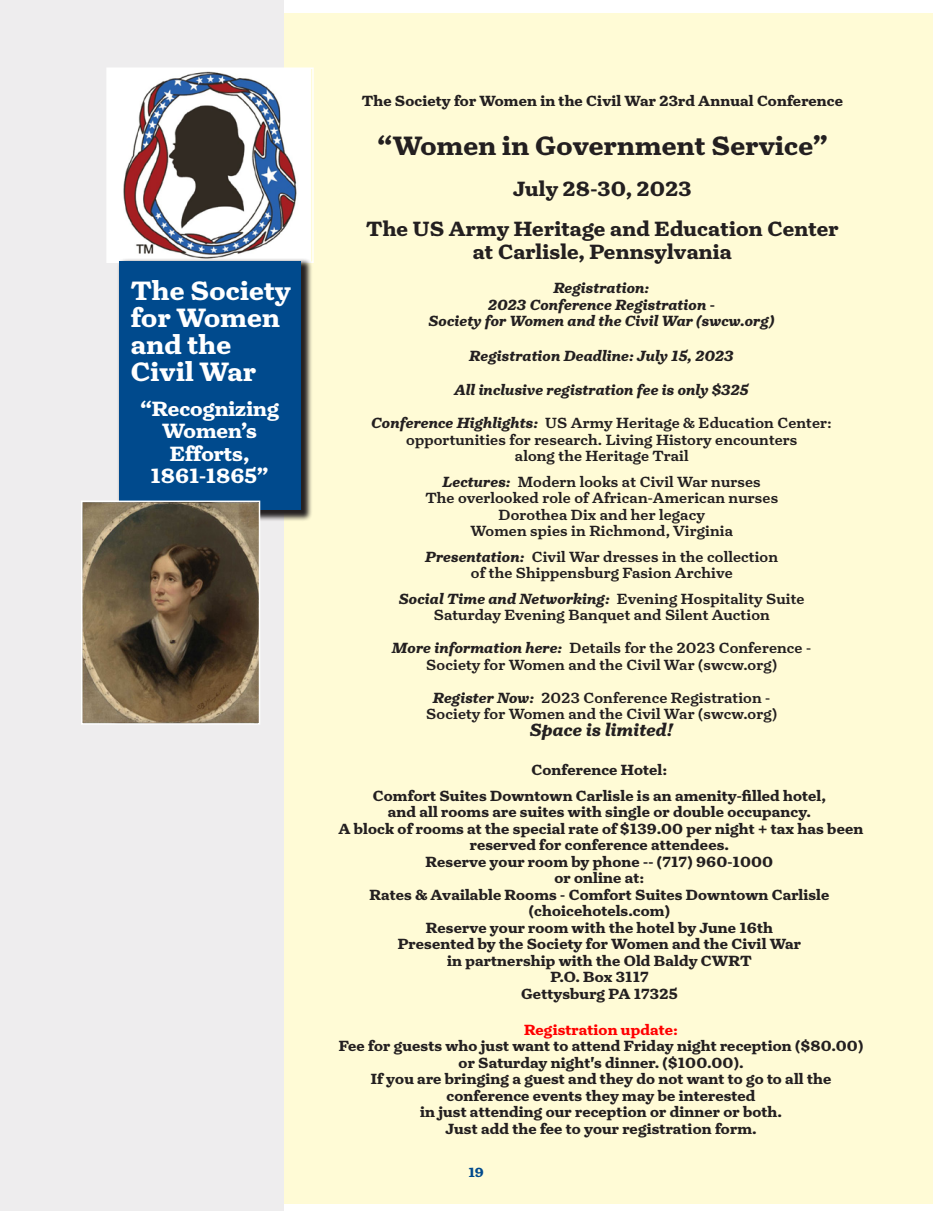
<style>
.page{position:relative;width:945px;height:1215px;background:#fff}
.page>*{position:absolute;margin:0;border:0;box-sizing:border-box;transform-origin:0 0}
.t1{font:700 27px/27px "Turnip";letter-spacing:.01em;color:#fff}
.t2{font:700 27px "Turnip";letter-spacing:.01em;color:#231f20}
.t3{font:700 21px/40.5px "Turnip";letter-spacing:.01em;color:#231f20;text-align:center}
.t4{font:700 21px/22.5px "Turnip";color:#fff;text-align:center}
.t5{font:italic 700 18px "Turnip";letter-spacing:.01em;color:#231f20}
.t6{font:700 15px/16.5px "Turnip";letter-spacing:.01em;color:#231f20;text-align:center}
.t7{font:500 15px/16.5px "Turnip";letter-spacing:.01em;color:#231f20;text-align:center}
.t8{font:italic 700 15px/16.5px "Turnip";letter-spacing:.01em;color:#231f20;text-align:center}
.t9{font:700 15px "Turnip";letter-spacing:.01em;color:#f00}
.t10{font:700 13.5px "Turnip";color:#004a8d}
.s1{font-weight:700;font-style:italic}
</style>
<div class="page">
<div style="left:15px;top:14px;width:918px;height:1190px;background:#fffbd6"></div>
<div style="left:0;top:0;width:284px;height:1211px;background:#eeedee"></div>
<img style="left:109px;top:71px;width:202px;height:189px">
<div style="left:106px;top:68px;width:208px;height:195px;border:2px solid #fff"></div>
<svg style="left:117px;top:258px;width:196px;height:263px"></svg>
<div style="left:119px;top:261px;width:182px;height:249px;background:#004a8d"></div>
<img style="left:84px;top:504px;width:173px;height:218px">
<div style="left:81px;top:501px;width:179px;height:224px;border:2px solid #fff"></div>
<h1 class="t1" style="left:131px;top:277px;width:162px">The Society for Women and the<br>Civil War</h1>
<h2 class="t4" style="left:140px;top:397px;width:141px">“Recognizing<br>Women’s<br>Efforts,<br>1861-1865”</h2>
<p class="t6" style="left:362px;top:92px;width:483px">The Society for Women in the Civil War 23rd Annual Conference</p>
<h1 class="t2" style="left:377px;top:128px;width:452px">“Women in Government Service”</h1>
<h2 class="t3" style="left:366px;top:168px;width:474px">July 28-30, 2023<br>The US Army Heritage and Education Center</h2>
<h2 class="t3" style="left:473px;top:231px;width:261px">at Carlisle, Pennsylvania</h2>
<p class="t8" style="left:429px;top:280px;width:348px">Registration:<br>2023 Conference Registration -<br>Society for Women and the Civil War (swcw.org)</p>
<p class="t8" style="left:470px;top:347px;width:266px">Registration Deadline: July 15, 2023</p>
<p class="t8" style="left:455px;top:382px;width:296px">All inclusive registration fee is only $325</p>
<p class="t7" style="left:372px;top:415px;width:462px"><span class="s1">Conference Highlights:</span> US Army Heritage &amp; Education Center: opportunities for research. Living History encounters<br>along the Heritage Trail</p>
<p class="t7" style="left:425px;top:473px;width:354px"><span class="s1">Lectures:</span> Modern looks at Civil War nurses<br>The overlooked role of African-American nurses Dorothea Dix and her legacy<br>Women spies in Richmond, Virginia</p>
<p class="t7" style="left:425px;top:548px;width:354px"><span class="s1">Presentation:</span> Civil War dresses in the collection of the Shippensburg Fasion Archive</p>
<p class="t7" style="left:399px;top:590px;width:407px"><span class="s1">Social Time and Networking:</span> Evening Hospitality Suite<br>Saturday Evening Banquet and Silent Auction</p>
<p class="t7" style="left:392px;top:640px;width:420px"><span class="s1">More information here:</span> Details for the 2023 Conference -<br>Society for Women and the Civil War (swcw.org)</p>
<p class="t7" style="left:426px;top:689px;width:352px"><span class="s1">Register Now:</span> 2023 Conference Registration -<br>Society for Women and the Civil War (swcw.org)</p>
<p class="t5" style="left:530px;top:718px;width:145px">Space is limited!</p>
<p class="t6" style="left:373px;top:757px;width:455px;line-height:25.5px">Conference Hotel:<br>Comfort Suites Downtown Carlisle is an amenity-filled hotel,</p>
<p class="t6" style="left:339px;top:804px;width:526px">and all rooms are suites with single or double occupancy.<br>A block of rooms at the special rate of $139.00 per night + tax has been reserved for conference attendees.<br>Reserve your room by phone -- (717) 960-1000<br>or online at:<br>Rates &amp; Available Rooms - Comfort Suites Downtown Carlisle (choicehotels.com)<br>Reserve your room with the hotel by June 16th<br>Presented by the Society for Women and the Civil War<br>in partnership with the Old Baldy CWRT<br>P.O. Box 3117<br>Gettysburg PA 17325</p>
<p class="t9" style="left:524px;top:1020px;width:155px">Registration update:</p>
<p class="t6" style="left:339px;top:1038px;width:526px">Fee for guests who just want to attend Friday night reception ($80.00) or Saturday night's dinner. ($100.00).<br>If you are bringing a guest and they do not want to go to all the conference events they may be interested<br>in just attending our reception or dinner or both.<br>Just add the fee to your registration form.</p>
<p class="t10" style="left:468px;top:1164px;width:17px">19</p>
</div>
